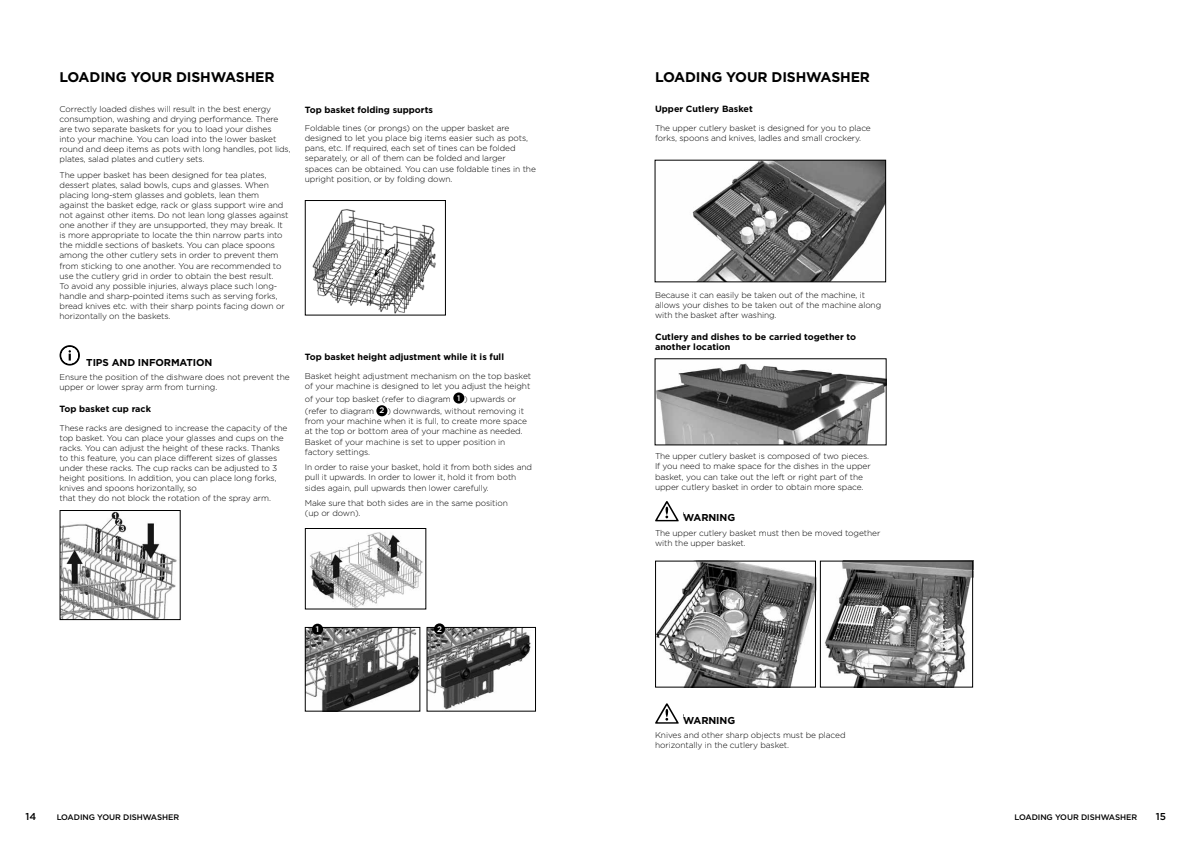
<style>
.page{position:relative;width:1191px;height:842px;background:#fff}
.page>*{position:absolute;margin:0;border:0;box-sizing:border-box;transform-origin:0 0}
.t1{font:700 14px "Gotham";letter-spacing:-.01em;color:#000}
.t2{font:12px "Westinghouse Gothic Bk";color:#000}
.t3{font:700 10px "Gotham";letter-spacing:-.01em;color:#000}
.t4{font:500 10px "Gotham";color:#000}
.t5{font:700 9px/10.5px "Gotham";color:#000}
.t6{font:300 8.4px/10.1px "Gotham";letter-spacing:-.01em;color:#000}
.t7{font:500 8px "Gotham";letter-spacing:-.01em;color:#000}
.t8{font:500 8px "Gotham";color:#fff}
.s1{font-weight:500;font-size:8px;color:#fff}
</style>
<div class="page">
<svg style="left:655px;top:703px;width:24px;height:21px"></svg>
<svg style="left:655px;top:501px;width:24px;height:20px"></svg>
<img style="left:692px;top:162px;width:192px;height:118px">
<div style="left:654px;top:160px;width:232px;height:122px;border:1px solid #000"></div>
<img style="left:656px;top:363px;width:228px;height:80px">
<img style="left:657px;top:561px;width:314px;height:127px">
<div style="left:655px;top:561px;width:161px;height:127px;border:1px solid #000"></div>
<div style="left:820px;top:561px;width:153px;height:127px;border:1px solid #000"></div>
<img style="left:428px;top:629px;width:103px;height:80px">
<div style="left:426px;top:627px;width:110px;height:84px;border:1px solid #000"></div>
<img style="left:307px;top:629px;width:111px;height:80px">
<div style="left:305px;top:627px;width:115px;height:84px;border:1px solid #000"></div>
<svg style="left:60px;top:345px;width:20px;height:21px"></svg>
<img style="left:310px;top:532px;width:113px;height:75px">
<div style="left:305px;top:528px;width:121px;height:81px;border:1px solid #000"></div>
<img style="left:312px;top:209px;width:124px;height:104px">
<div style="left:305px;top:200px;width:141px;height:115px;border:1px solid #000"></div>
<div style="left:453px;top:392px;width:11px;height:12px;background:#000;border-radius:50%"></div>
<div style="left:376px;top:405px;width:11px;height:11px;background:#000;border-radius:50%"></div>
<div style="left:312px;top:624px;width:11px;height:11px;background:#000;border-radius:50%"></div>
<div style="left:434px;top:623px;width:11px;height:11px;background:#000;border-radius:50%"></div>
<img style="left:62px;top:512px;width:115px;height:106px">
<div style="left:60px;top:510px;width:121px;height:110px;border:1px solid #000"></div>
<h1 class="t1" style="left:60px;top:68px;width:216px">LOADING YOUR DISHWASHER</h1>
<p class="t6" style="left:60px;top:103px;width:232px">Correctly loaded dishes will result in the best energy consumption, washing and drying performance. There are two separate baskets for you to load your dishes<br>into your machine. You can load into the lower basket round and deep items as pots with long handles, pot lids, plates, salad plates and cutlery sets.</p>
<p class="t6" style="left:60px;top:170px;width:230px">The upper basket has been designed for tea plates, dessert plates, salad bowls, cups and glasses. When placing long-stem glasses and goblets, lean them against the basket edge, rack or glass support wire and not against other items. Do not lean long glasses against one another if they are unsupported, they may break. It is more appropriate to locate the thin narrow parts into the middle sections of baskets. You can place spoons among the other cutlery sets in order to prevent them from sticking to one another. You are recommended to use the cutlery grid in order to obtain the best result.<br>To avoid any possible injuries, always place such long&shy;handle and sharp-pointed items such as serving forks, bread knives etc. with their sharp points facing down or horizontally on the baskets.</p>
<p class="t3" style="left:86px;top:356px;width:128px">TIPS AND INFORMATION</p>
<h2 class="t2" style="left:86px;top:355px;width:88px">TIPS &amp; INFORMATION</h2>
<p class="t6" style="left:60px;top:372px;width:232px">Ensure the position of the dishware does not prevent the upper or lower spray arm from turning.</p>
<p class="t5" style="left:60px;top:403px;width:93px">Top basket cup rack</p>
<p class="t6" style="left:60px;top:422px;width:229px">These racks are designed to increase the capacity of the top basket. You can place your glasses and cups on the racks. You can adjust the height of these racks. Thanks to this feature, you can place different sizes of glasses under these racks. The cup racks can be adjusted to 3 height positions. In addition, you can place long forks, knives and spoons horizontally, so<br>that they do not block the rotation of the spray arm.</p>
<p class="t5" style="left:305px;top:104px;width:130px">Top basket folding supports</p>
<p class="t6" style="left:305px;top:123px;width:233px">Foldable tines (or prongs) on the upper basket are designed to let you place big items easier such as pots, pans, etc. If required, each set of tines can be folded separately, or all of them can be folded and larger<br>spaces can be obtained. You can use foldable tines in the upright position, or by folding down.</p>
<p class="t5" style="left:305px;top:352px;width:201px">Top basket height adjustment while it is full</p>
<p class="t6" style="left:305px;top:370px;width:228px">Basket height adjustment mechanism on the top basket of your machine is designed to let you adjust the height</p>
<p class="t6" style="left:305px;top:392px;width:221px;line-height:12.7px">of your top basket (refer to diagram <span class="s1">1</span> ) upwards or (refer to diagram <span class="s1">2</span> ) downwards, without removing it</p>
<p class="t6" style="left:305px;top:416px;width:224px">from your machine when it is full, to create more space at the top or bottom area of your machine as needed.<br>Basket of your machine is set to upper position in factory settings.</p>
<p class="t6" style="left:305px;top:462px;width:229px">In order to raise your basket, hold it from both sides and pull it upwards. In order to lower it, hold it from both sides again, pull upwards then lower carefully.</p>
<p class="t6" style="left:305px;top:498px;width:205px">Make sure that both sides are in the same position (up or down).</p>
<p class="t8" style="left:316px;top:624px;width:5px">1</p>
<p class="t8" style="left:437px;top:623px;width:6px">2</p>
<h1 class="t1" style="left:655px;top:68px;width:216px">LOADING YOUR DISHWASHER</h1>
<p class="t5" style="left:655px;top:104px;width:99px">Upper Cutlery Basket</p>
<p class="t6" style="left:655px;top:122px;width:217px">The upper cutlery basket is designed for you to place forks, spoons and knives, ladles and small crockery.</p>
<p class="t6" style="left:655px;top:289px;width:228px">Because it can easily be taken out of the machine, it allows your dishes to be taken out of the machine along with the basket after washing.</p>
<p class="t5" style="left:655px;top:331px;width:203px">Cutlery and dishes to be carried together to another location</p>
<p class="t6" style="left:655px;top:451px;width:217px">The upper cutlery basket is composed of two pieces.<br>If you need to make space for the dishes in the upper basket, you can take out the left or right part of the upper cutlery basket in order to obtain more space.</p>
<h2 class="t2" style="left:683px;top:510px;width:42px">WARNING</h2>
<p class="t6" style="left:655px;top:527px;width:227px">The upper cutlery basket must then be moved together with the upper basket.</p>
<p class="t3" style="left:683px;top:511px;width:53px">WARNING</p>
<h2 class="t2" style="left:683px;top:713px;width:42px">WARNING</h2>
<p class="t6" style="left:655px;top:730px;width:192px">Knives and other sharp objects must be placed horizontally in the cutlery basket.</p>
<p class="t3" style="left:683px;top:713px;width:53px">WARNING</p>
<p class="t4" style="left:26px;top:810px;width:12px">14</p>
<p class="t7" style="left:57px;top:812px;width:124px">LOADING YOUR DISHWASHER</p>
<p class="t7" style="left:1014px;top:812px;width:124px">LOADING YOUR DISHWASHER</p>
<p class="t4" style="left:1156px;top:810px;width:12px">15</p>
</div>
